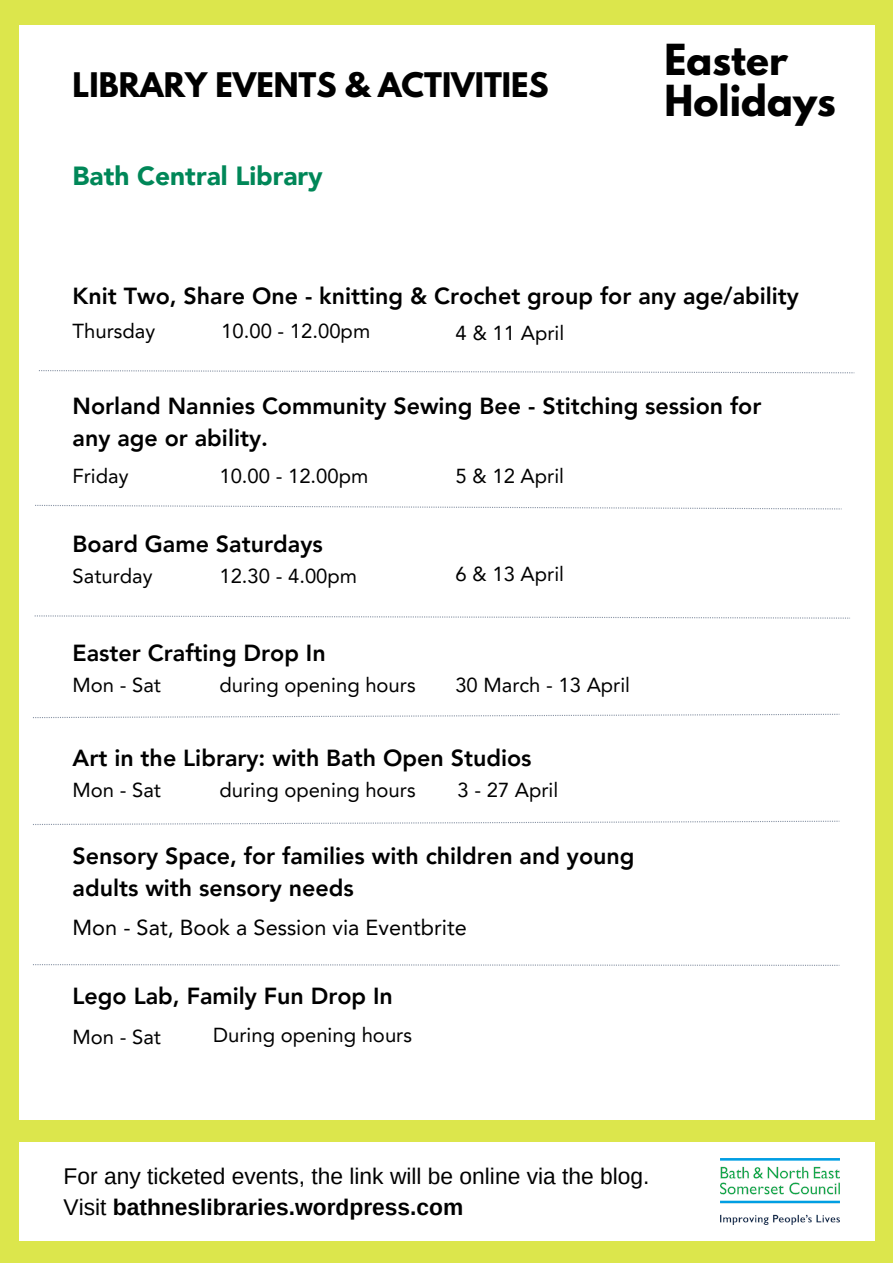
<style>
.page{position:relative;width:893px;height:1263px;background:#dce64c}
.page>*{position:absolute;margin:0;border:0;box-sizing:border-box;transform-origin:0 0}
.t1{font:700 37.95px/41.2px "League Spartan";color:#000}
.t2{font:700 30px "League Spartan";color:#000}
.t3{font:900 26.25px "Avenir LT Pro";color:#008758}
.t4{font:800 23.25px/32.1px "Avenir LT Pro";color:#000}
.t5{font:22.73px/31.5px "Arimo";color:#000}
.t6{font:21.75px "Avenir LT Pro";color:#000}
.t7{font:20.25px "Avenir LT Pro";color:#000}
.s1{font-weight:700}
</style>
<div class="page">
<div style="left:19px;top:25px;width:855px;height:1094px;background:#fff"></div>
<svg style="left:39px;top:370px;width:815px;height:3px"></svg>
<svg style="left:35px;top:505px;width:806px;height:4px"></svg>
<svg style="left:33px;top:714px;width:806px;height:4px"></svg>
<svg style="left:33px;top:964px;width:806px;height:2px"></svg>
<div style="left:19px;top:1142px;width:855px;height:99px;background:#fff"></div>
<img style="left:721px;top:1159px;width:118px;height:66px">
<svg style="left:35px;top:615px;width:815px;height:4px"></svg>
<svg style="left:33px;top:821px;width:806px;height:4px"></svg>
<h2 class="t2" style="left:73px;top:70px;width:478px">LIBRARY EVENTS &amp; ACTIVITIES</h2>
<h4 class="t3" style="left:73px;top:165px;width:252px">Bath Central Library</h4>
<h3 class="t1" style="left:664px;top:43px;width:173px">Easter<br>Holidays</h3>
<p class="t4" style="left:73px;top:282px;width:728px">Knit Two, Share One - knitting &amp; Crochet group for any age/ability</p>
<p class="t7" style="left:73px;top:323px;width:84px">Thursday</p>
<h4 class="t7" style="left:221px;top:323px;width:150px">10.00 - 12.00pm</h4>
<p class="t7" style="left:455px;top:325px;width:110px">4 &amp; 11 April</p>
<h1 class="t4" style="left:73px;top:392px;width:690px">Norland Nannies Community Sewing Bee - Stitching session for any age or ability.</h1>
<h4 class="t7" style="left:73px;top:467px;width:57px">Friday</h4>
<p class="t7" style="left:219px;top:467px;width:150px">10.00 - 12.00pm</p>
<h5 class="t7" style="left:455px;top:467px;width:110px">5 &amp; 12 April</h5>
<h4 class="t4" style="left:73px;top:530px;width:252px">Board Game Saturdays</h4>
<p class="t7" style="left:73px;top:568px;width:81px">Saturday</p>
<p class="t7" style="left:219px;top:568px;width:139px">12.30 - 4.00pm</p>
<p class="t4" style="left:73px;top:639px;width:255px">Easter Crafting Drop In</p>
<h5 class="t7" style="left:73px;top:677px;width:90px">Mon - Sat</h5>
<h4 class="t7" style="left:219px;top:677px;width:198px">during opening hours</h4>
<p class="t7" style="left:455px;top:566px;width:110px">6 &amp; 13 April</p>
<p class="t7" style="left:455px;top:677px;width:176px">30 March - 13 April</p>
<p class="t4" style="left:73px;top:744px;width:460px">Art in the Library: with Bath Open Studios</p>
<h4 class="t7" style="left:457px;top:781px;width:102px">3 - 27 April</h4>
<p class="t7" style="left:73px;top:781px;width:90px">Mon - Sat</p>
<p class="t7" style="left:219px;top:781px;width:198px">during opening hours</p>
<p class="t4" style="left:73px;top:842px;width:563px">Sensory Space, for families with children and young adults with sensory needs</p>
<h4 class="t6" style="left:73px;top:918px;width:396px">Mon - Sat, Book a Session via Eventbrite</h4>
<p class="t4" style="left:73px;top:981px;width:322px">Lego Lab, Family Fun Drop In</p>
<p class="t7" style="left:73px;top:1029px;width:90px">Mon - Sat</p>
<p class="t7" style="left:213px;top:1026px;width:200px">During opening hours</p>
<p class="t5" style="left:64px;top:1160px;width:587px">For any ticketed events, the link will be online via the blog.<br>Visit <span class="s1">bathneslibraries.wordpress.com</span></p>
</div>
